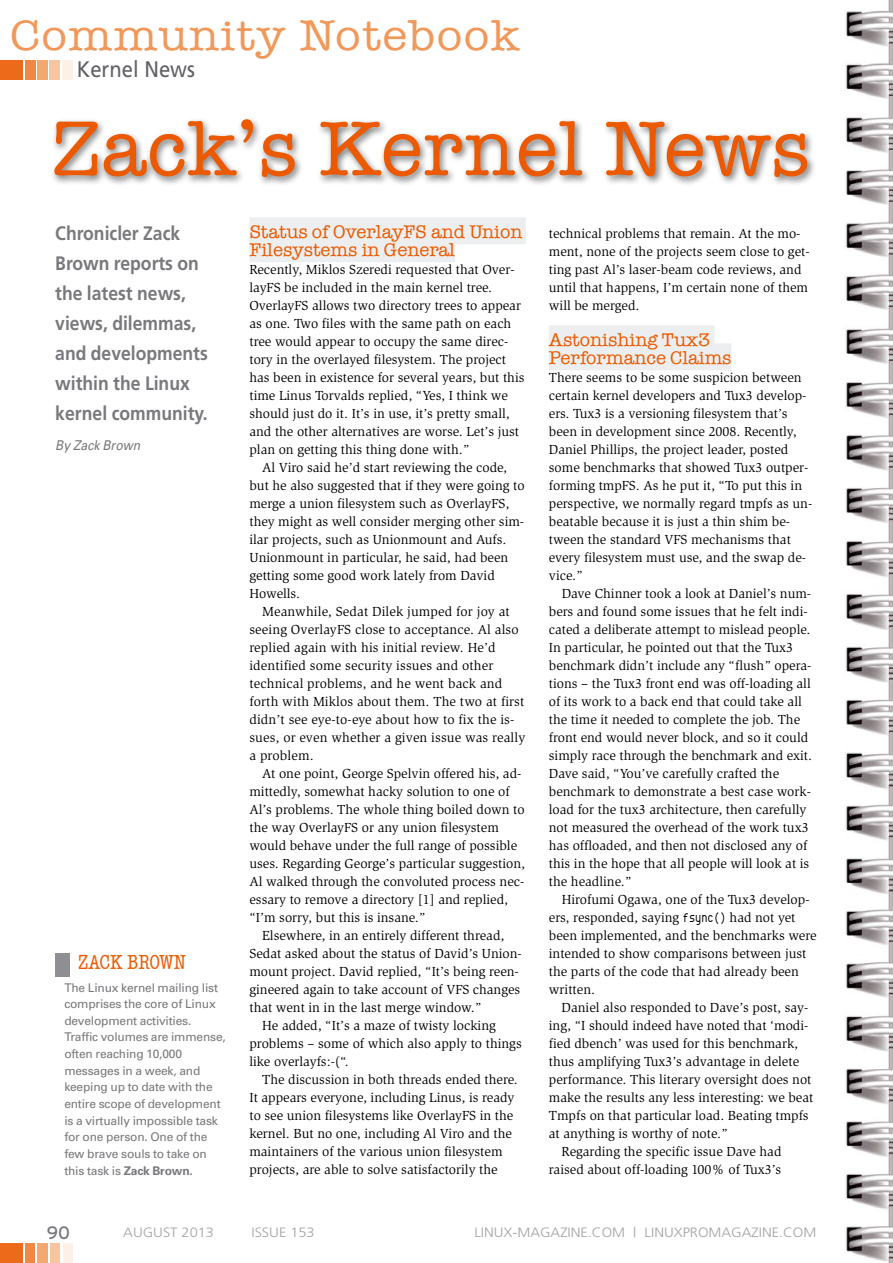
<style>
.page{position:relative;width:893px;height:1263px;background:#fff}
.page>*{position:absolute;margin:0;border:0;box-sizing:border-box;transform-origin:0 0}
.t1{font:79.5px "American Typewriter";letter-spacing:.01em;color:#eb5a00}
.t2{font:43.5px "American Typewriter";letter-spacing:.03em;color:#f1985a;scale:1.08 1}
.t3{font:22.5px "Frutiger";color:#626166;scale:.9 1}
.t4{font:condensed 21px "American Typewriter";letter-spacing:-.01em;color:#eb5a00}
.t5{font:700 19.5px/30px "Frutiger";color:#79787c;scale:.9 1}
.t6{font:18.75px/18px "American Typewriter";color:#eb5a00}
.t7{font:18px "Interstate";color:#79787c}
.t8{font:13.5px/18px "Slimbach";color:#000}
.t9{font:300 13.5px "Frutiger";color:#a3a3a7;scale:1.08 1}
.t10{font:italic 13.5px "Univers";color:#79787c;scale:.9 1}
.t11{font:12px/16.6px "Univers";letter-spacing:-.015em;color:#79787c}
.s1{font-weight:700}
.s2{font-family:"Envy Code R";font-size:12.75px}
</style>
<div class="page">
<img style="left:845px;top:0;width:48px;height:1263px">
<div style="left:55px;top:952px;width:15px;height:24px;background:#8f8e92"></div>
<div style="left:50px;top:115px;width:766px;height:71px;background:#000;opacity:.54"></div>
<div style="left:549px;top:325px;width:165px;height:27px;background:#eceeef"></div>
<div style="left:549px;top:343px;width:183px;height:27px;background:#eceeef"></div>
<div style="left:249px;top:217px;width:277px;height:27px;background:#eceeef"></div>
<div style="left:249px;top:235px;width:206px;height:27px;background:#eceeef"></div>
<div style="left:0;top:1244px;width:23px;height:19px;background:#ec6a19"></div>
<div style="left:38px;top:1244px;width:10px;height:19px;background:#f3a871"></div>
<div style="left:63px;top:1244px;width:10px;height:19px;background:#fdf0e6"></div>
<div style="left:25px;top:1244px;width:10px;height:19px;background:#ef8846"></div>
<div style="left:50px;top:1244px;width:10px;height:19px;background:#f7c6a1"></div>
<div style="left:0;top:61px;width:23px;height:19px;background:#ec6a19"></div>
<div style="left:38px;top:61px;width:10px;height:19px;background:#f3a871"></div>
<div style="left:63px;top:61px;width:10px;height:19px;background:#fdf0e6"></div>
<div style="left:25px;top:61px;width:10px;height:19px;background:#ef8846"></div>
<div style="left:50px;top:61px;width:10px;height:19px;background:#f7c6a1"></div>
<h2 class="t2" style="left:10px;top:2px;width:473px">Community Notebook</h2>
<h3 class="t3" style="left:77px;top:56px;width:133px">Kernel News</h3>
<h1 class="t1" style="left:51px;top:88px;width:760px">Zack’s Kernel News</h1>
<h3 class="t5" style="left:55px;top:218px;width:171px">Chronicler Zack<br>Brown reports on the latest news, views, dilemmas, and developments within the Linux kernel community.</h3>
<p class="t10" style="left:55px;top:436px;width:96px">By Zack Brown</p>
<h3 class="t4" style="left:78px;top:946px;width:109px">ZACK BROWN</h3>
<p class="t11" style="left:64px;top:979px;width:163px">The Linux kernel mailing list comprises the core of Linux development activities.<br>Traffic volumes are immense, often reaching 10,000 messages in a week, and keeping up to date with the entire scope of development is a virtually impossible task for one person. One of the few brave souls to take on this task is <span class="s1">Zack Brown.</span></p>
<h3 class="t6" style="left:249px;top:222px;width:275px">Status of OverlayFS and Union<br>Filesystems in General</h3>
<p class="t8" style="left:249px;top:261px;width:277px">Recently, Miklos Szeredi requested that Over&shy;layFS be included in the main kernel tree.<br>OverlayFS allows two directory trees to appear as one. Two files with the same path on each tree would appear to occupy the same direc&shy;tory in the overlayed filesystem. The project has been in existence for several years, but this time Linus Torvalds replied, “Yes, I think we should just do it. It’s in use, it’s pretty small, and the other alternatives are worse. Let’s just plan on getting this thing done with.”</p>
<p class="t8" style="left:249px;top:459px;width:277px;text-indent:13px">Al Viro said he’d start reviewing the code, but he also suggested that if they were going to merge a union filesystem such as OverlayFS, they might as well consider merging other sim&shy;ilar projects, such as Unionmount and Aufs.<br>Unionmount in particular, he said, had been getting some good work lately from David Howells.</p>
<p class="t8" style="left:249px;top:603px;width:277px;text-indent:13px">Meanwhile, Sedat Dilek jumped for joy at seeing OverlayFS close to acceptance. Al also replied again with his initial review. He’d identified some security issues and other technical problems, and he went back and forth with Miklos about them. The two at first didn’t see eye-to-eye about how to fix the is&shy;sues, or even whether a given issue was really a problem.</p>
<p class="t8" style="left:262px;top:765px;width:261px">At one point, George Spelvin offered his, ad-</p>
<p class="t8" style="left:249px;top:783px;width:262px">mittedly, somewhat hacky solution to one of</p>
<p class="t8" style="left:249px;top:801px;width:277px">Al’s problems. The whole thing boiled down to</p>
<p class="t8" style="left:249px;top:819px;width:251px">the way OverlayFS or any union filesystem</p>
<p class="t8" style="left:249px;top:837px;width:269px">would behave under the full range of possible</p>
<p class="t8" style="left:249px;top:855px;width:277px">uses. Regarding George’s particular suggestion,</p>
<p class="t8" style="left:249px;top:873px;width:276px">Al walked through the convoluted process nec-</p>
<p class="t8" style="left:249px;top:891px;width:260px">essary to remove a directory [1] and replied,</p>
<p class="t8" style="left:249px;top:909px;width:177px">“I’m sorry, but this is insane.”</p>
<p class="t8" style="left:262px;top:927px;width:244px">Elsewhere, in an entirely different thread,</p>
<p class="t8" style="left:249px;top:945px;width:274px">Sedat asked about the status of David’s Union-</p>
<p class="t8" style="left:249px;top:963px;width:271px">mount project. David replied, “It’s being reen-</p>
<p class="t8" style="left:249px;top:981px;width:272px">gineered again to take account of VFS changes</p>
<p class="t8" style="left:249px;top:999px;width:234px">that went in in the last merge window.”</p>
<p class="t8" style="left:262px;top:1017px;width:235px">He added, “It’s a maze of twisty locking</p>
<p class="t8" style="left:249px;top:1035px;width:274px">problems – some of which also apply to things</p>
<p class="t8" style="left:249px;top:1053px;width:101px">like overlayfs:-(“.</p>
<p class="t8" style="left:262px;top:1071px;width:257px">The discussion in both threads ended there.</p>
<p class="t8" style="left:249px;top:1089px;width:267px">It appears everyone, including Linus, is ready</p>
<p class="t8" style="left:249px;top:1107px;width:266px">to see union filesystems like OverlayFS in the</p>
<p class="t8" style="left:249px;top:1125px;width:264px">kernel. But no one, including Al Viro and the</p>
<p class="t8" style="left:249px;top:1143px;width:255px">maintainers of the various union filesystem</p>
<p class="t8" style="left:249px;top:1161px;width:250px">projects, are able to solve satisfactorily the</p>
<p class="t8" style="left:549px;top:225px;width:262px">technical problems that remain. At the mo&shy;ment, none of the projects seem close to get&shy;ting past Al’s laser-beam code reviews, and until that happens, I’m certain none of them will be merged.</p>
<h3 class="t6" style="left:549px;top:330px;width:184px">Astonishing Tux3<br>Performance Claims</h3>
<p class="t8" style="left:549px;top:369px;width:265px">There seems to be some suspicion between certain kernel developers and Tux3 develop&shy;ers. Tux3 is a versioning filesystem that’s been in development since 2008. Recently, Daniel Phillips, the project leader, posted some benchmarks that showed Tux3 outper&shy;forming tmpFS. As he put it, “To put this in perspective, we normally regard tmpfs as un&shy;beatable because it is just a thin shim be&shy;tween the standard VFS mechanisms that every filesystem must use, and the swap de&shy;vice.”</p>
<p class="t8" style="left:549px;top:585px;width:265px;text-indent:13px">Dave Chinner took a look at Daniel’s num&shy;bers and found some issues that he felt indi&shy;cated a deliberate attempt to mislead people.<br>In particular, he pointed out that the Tux3 benchmark didn’t include any “flush” opera&shy;tions – the Tux3 front end was off-loading all of its work to a back end that could take all the time it needed to complete the job. The front end would never block, and so it could simply race through the benchmark and exit.<br>Dave said, “You’ve carefully crafted the benchmark to demonstrate a best case work&shy;load for the tux3 architecture, then carefully not measured the overhead of the work tux3 has offloaded, and then not disclosed any of this in the hope that all people will look at is the headline.”</p>
<p class="t8" style="left:549px;top:891px;width:269px;text-indent:13px">Hirofumi Ogawa, one of the Tux3 develop&shy;ers, responded, saying <span class="s2">fsync()</span> had not yet been implemented, and the benchmarks were intended to show comparisons between just the parts of the code that had already been written.</p>
<p class="t8" style="left:562px;top:999px;width:248px">Daniel also responded to Dave’s post, say-</p>
<p class="t8" style="left:549px;top:1017px;width:261px">ing, “I should indeed have noted that ‘modi-</p>
<p class="t8" style="left:549px;top:1035px;width:251px">fied dbench’ was used for this benchmark,</p>
<p class="t8" style="left:549px;top:1053px;width:252px">thus amplifying Tux3’s advantage in delete</p>
<p class="t8" style="left:549px;top:1071px;width:264px">performance. This literary oversight does not</p>
<p class="t8" style="left:549px;top:1089px;width:266px">make the results any less interesting: we beat</p>
<p class="t8" style="left:549px;top:1107px;width:261px">Tmpfs on that particular load. Beating tmpfs</p>
<p class="t8" style="left:549px;top:1125px;width:180px">at anything is worthy of note.”</p>
<p class="t8" style="left:562px;top:1143px;width:221px">Regarding the specific issue Dave had</p>
<p class="t8" style="left:549px;top:1161px;width:234px">raised about off-loading 100% of Tux3’s</p>
<h3 class="t7" style="left:47px;top:1222px;width:25px">90</h3>
<p class="t9" style="left:123px;top:1224px;width:86px">AUGUST 2013</p>
<p class="t9" style="left:251px;top:1224px;width:60px">ISSUE 153</p>
<p class="t9" style="left:474px;top:1224px;width:318px">LINUX-MAGAZINE.COM | LINUXPROMAGAZINE.COM</p>
</div>
